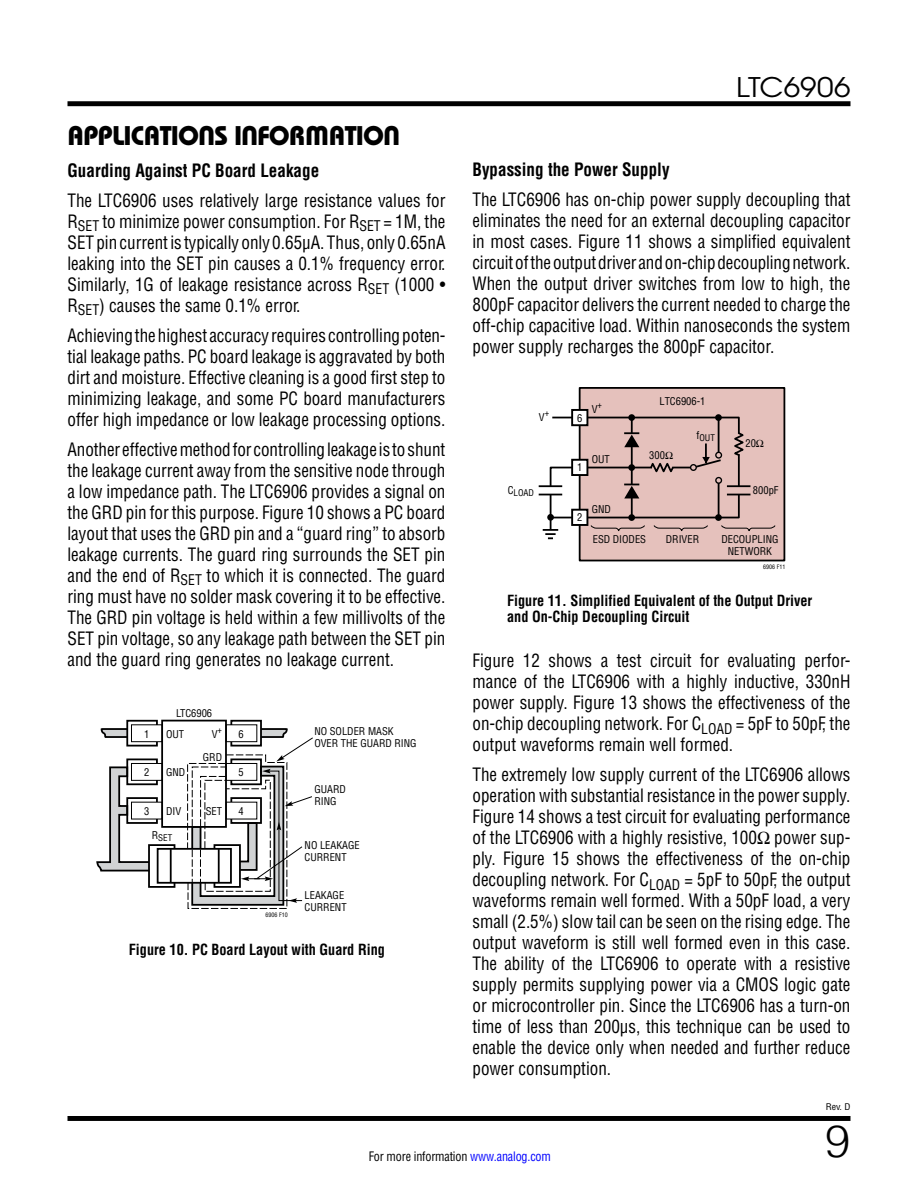
<style>
.page{position:relative;width:918px;height:1188px;background:#fff}
.page>*{position:absolute;margin:0;border:0;box-sizing:border-box;transform-origin:0 0}
.t1{font:300 45px "Helvetica";color:#000}
.t2{font:27px "Linear Bauhaus";letter-spacing:-.02em;color:#000}
.t3{font:27px "Avant Garde";color:#000;scale:1.1 1}
.t4{font:18px/21px "Linear Helv Cond";color:#000;text-align:justify;scale:.95 1}
.t5{font:700 18px "Linear Helv Cond";color:#000;scale:.95 1}
.t6{font:700 15px/16.5px "Linear Helv Cond";color:#000;scale:.95 1}
.t7{font:12.75px "Linear Helv Cond";letter-spacing:-.015em;color:#000;scale:.95 1}
.t8{font:10.5px/12px "Linear Helv Cond";color:#000}
.t9{font:9px "Linear Helv Cond";color:#000}
.t10{font:9px "Linear Helv Cond";color:#000;scale:1.1 1}
.t11{font:6px "Linear Helv Cond";color:#000}
.s1{color:#00f}
</style>
<div class="page">
<div style="left:68px;top:1116px;width:782px;height:5px;background:#000"></div>
<div style="left:68px;top:101px;width:782px;height:5px;background:#000"></div>
<svg style="left:96px;top:766px;width:55px;height:106px"></svg>
<svg style="left:101px;top:728px;width:25px;height:10px"></svg>
<div style="left:126px;top:720px;width:32px;height:27px;border:2px solid #000"></div>
<div style="left:131px;top:725px;width:31px;height:17px;background:#fff"></div>
<div style="left:131px;top:724px;width:32px;height:18px;border:1px solid #000"></div>
<div style="left:126px;top:759px;width:32px;height:26px;border:2px solid #000"></div>
<div style="left:131px;top:763px;width:31px;height:17px;background:#fff"></div>
<div style="left:131px;top:763px;width:32px;height:18px;border:1px solid #000"></div>
<div style="left:126px;top:797px;width:32px;height:27px;border:2px solid #000"></div>
<div style="left:230px;top:720px;width:32px;height:27px;border:2px solid #000"></div>
<div style="left:131px;top:802px;width:31px;height:17px;background:#fff"></div>
<div style="left:226px;top:725px;width:31px;height:17px;background:#fff"></div>
<div style="left:161px;top:720px;width:66px;height:108px;border:2px solid #000"></div>
<div style="left:148px;top:844px;width:27px;height:44px;border:2px solid #000"></div>
<div style="left:158px;top:849px;width:73px;height:34px;background:#fff"></div>
<div style="left:157px;top:848px;width:75px;height:36px;border:2px solid #000"></div>
<hr style="left:170px;top:849px;width:2px;height:34px;background:#000">
<svg style="left:187px;top:727px;width:126px;height:182px"></svg>
<div style="left:580px;top:388px;width:204px;height:173px;background:#e5c1bc"></div>
<div style="left:579px;top:387px;width:206px;height:174px;border:2px solid #000"></div>
<div style="left:572px;top:410px;width:15px;height:15px;background:#fff"></div>
<div style="left:571px;top:409px;width:17px;height:17px;border:2px solid #000"></div>
<svg style="left:539px;top:416px;width:237px;height:123px"></svg>
<h2 class="t2" style="left:68px;top:119px;width:334px">APPLICATIONS INFORMATION</h2>
<p class="t5" style="left:68px;top:159px;width:267px">Guarding Against PC Board Leakage</p>
<p class="t4" style="left:67px;top:190px;width:399px">The LTC6906 uses relatively large resistance values for R<sub>SET</sub> to minimize power consumption. For R<sub>SET</sub> = 1M, the SET pin current is typically only 0.65µA. Thus, only 0.65nA leaking into the SET pin causes a 0.1% frequency error.<br>Similarly, 1G of leakage resistance across R<sub>SET</sub> (1000 • R<sub>SET</sub>) causes the same 0.1% error.</p>
<p class="t4" style="left:67px;top:325px;width:399px">Achieving the highest accuracy requires controlling poten&shy;tial leakage paths. PC board leakage is aggravated by both dirt and moisture. Effective cleaning is a good first step to minimizing leakage, and some PC board manufacturers offer high impedance or low leakage processing options.</p>
<p class="t4" style="left:68px;top:439px;width:399px">Another effective method for controlling leakage is to shunt the leakage current away from the sensitive node through a low impedance path. The LTC6906 provides a signal on the GRD pin for this purpose. Figure 10 shows a PC board layout that uses the GRD pin and a “guard ring” to absorb leakage currents. The guard ring surrounds the SET pin and the end of R<sub>SET</sub> to which it is connected. The guard ring must have no solder mask covering it to be effective.<br>The GRD pin voltage is held within a few millivolts of the SET pin voltage, so any leakage path between the SET pin and the guard ring generates no leakage current.</p>
<p class="t8" style="left:176px;top:707px;width:37px">LTC6906</p>
<p class="t8" style="left:144px;top:728px;width:7px">1</p>
<p class="t8" style="left:144px;top:766px;width:7px">2</p>
<p class="t8" style="left:144px;top:805px;width:7px">3</p>
<p class="t8" style="left:166px;top:728px;width:20px">OUT</p>
<p class="t8" style="left:166px;top:766px;width:21px">GND</p>
<p class="t8" style="left:166px;top:805px;width:17px">DIV</p>
<p class="t9" style="left:152px;top:833px;width:22px"><sup>R</sup>SET</p>
<p class="t8" style="left:212px;top:728px;width:12px">V<sup>+</sup></p>
<p class="t8" style="left:203px;top:751px;width:21px">GRD</p>
<p class="t8" style="left:206px;top:805px;width:18px">SET</p>
<p class="t8" style="left:238px;top:728px;width:7px">6</p>
<p class="t8" style="left:238px;top:766px;width:7px">5</p>
<p class="t8" style="left:238px;top:805px;width:7px">4</p>
<p class="t11" style="left:266px;top:911px;width:24px">6906 F10</p>
<p class="t8" style="left:314px;top:725px;width:104px">NO SOLDER MASK<br>OVER THE GUARD RING</p>
<p class="t8" style="left:314px;top:783px;width:33px">GUARD<br>RING</p>
<p class="t8" style="left:305px;top:840px;width:57px">NO LEAKAGE<br>CURRENT</p>
<p class="t8" style="left:305px;top:889px;width:43px">LEAKAGE<br>CURRENT</p>
<p class="t6" style="left:129px;top:941px;width:271px">Figure 10. PC Board Layout with Guard Ring</p>
<h2 class="t3" style="left:736px;top:70px;width:105px">LTC6906</h2>
<p class="t5" style="left:472px;top:158px;width:209px">Bypassing the Power Supply</p>
<p class="t4" style="left:472px;top:189px;width:399px">The LTC6906 has on-chip power supply decoupling that eliminates the need for an external decoupling capacitor in most cases. Figure 11 shows a simplified equivalent circuit of the output driver and on-chip decoupling network.<br>When the output driver switches from low to high, the 800pF capacitor delivers the current needed to charge the off-chip capacitive load. Within nanoseconds the system power supply recharges the 800pF capacitor.</p>
<p class="t8" style="left:539px;top:411px;width:12px">V<sup>+</sup></p>
<p class="t9" style="left:508px;top:487px;width:28px"><sup>C</sup>LOAD</p>
<p class="t8" style="left:577px;top:412px;width:7px">6</p>
<p class="t8" style="left:577px;top:462px;width:7px">1</p>
<p class="t8" style="left:577px;top:511px;width:7px">2</p>
<p class="t8" style="left:592px;top:403px;width:12px">V<sup>+</sup></p>
<p class="t8" style="left:592px;top:453px;width:20px">OUT</p>
<p class="t8" style="left:659px;top:395px;width:48px">LTC6906-1</p>
<p class="t8" style="left:649px;top:449px;width:25px">300Ω</p>
<p class="t9" style="left:696px;top:432px;width:20px"><sup>f</sup>OUT</p>
<p class="t8" style="left:745px;top:437px;width:20px">20Ω</p>
<p class="t8" style="left:753px;top:484px;width:27px">800pF</p>
<p class="t8" style="left:592px;top:503px;width:21px">GND</p>
<p class="t8" style="left:593px;top:534px;width:55px">ESD DIODES</p>
<p class="t8" style="left:666px;top:534px;width:35px">DRIVER</p>
<p class="t8" style="left:721px;top:534px;width:59px;text-align:center">DECOUPLING<br>NETWORK</p>
<p class="t11" style="left:763px;top:563px;width:24px">6906 F11</p>
<p class="t6" style="left:507px;top:592px;width:323px">Figure 11. Simplified Equivalent of the Output Driver and On-Chip Decoupling Circuit</p>
<p class="t4" style="left:472px;top:650px;width:399px">Figure 12 shows a test circuit for evaluating perfor&shy;mance of the LTC6906 with a highly inductive, 330nH power supply. Figure 13 shows the effectiveness of the on-chip decoupling network. For C<sub>LOAD</sub> = 5pF to 50pF, the output waveforms remain well formed.</p>
<p class="t4" style="left:472px;top:764px;width:399px">The extremely low supply current of the LTC6906 allows operation with substantial resistance in the power supply.<br>Figure 14 shows a test circuit for evaluating performance of the LTC6906 with a highly resistive, 100Ω power sup&shy;ply. Figure 15 shows the effectiveness of the on-chip decoupling network. For C<sub>LOAD</sub> = 5pF to 50pF, the output waveforms remain well formed. With a 50pF load, a very small (2.5%) slow tail can be seen on the rising edge. The output waveform is still well formed even in this case.<br>The ability of the LTC6906 to operate with a resistive supply permits supplying power via a CMOS logic gate or microcontroller pin. Since the LTC6906 has a turn-on time of less than 200µs, this technique can be used to enable the device only when needed and further reduce power consumption.</p>
<p class="t10" style="left:826px;top:1102px;width:24px">Rev. D</p>
<p class="t7" style="left:369px;top:1148px;width:193px">For more information <span class="s1">www.analog.com</span></p>
<h1 class="t1" style="left:825px;top:1103px;width:27px">9</h1>
</div>
